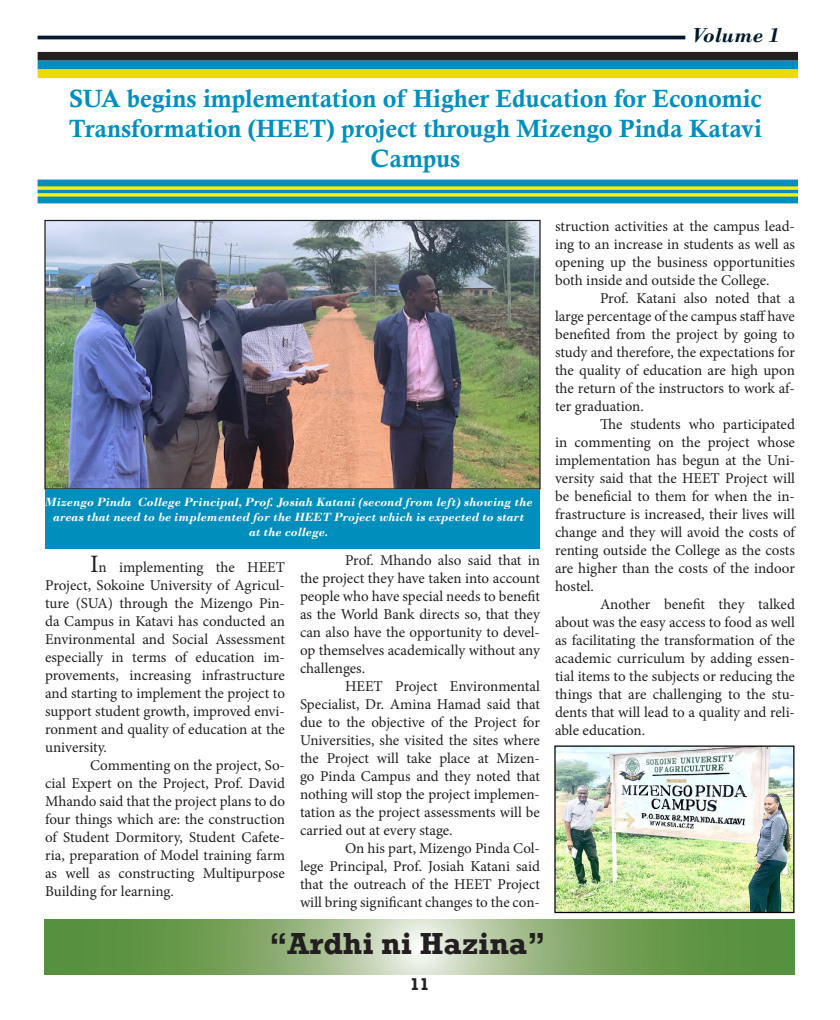
<style>
.page{position:relative;width:840px;height:1020px;background:#fff}
.page>*{position:absolute;margin:0;border:0;box-sizing:border-box;transform-origin:0 0}
.t1{font:700 31.25px "Rockwell";color:#231f20}
.t2{font:700 27.5px "Rockwell";color:#231f20}
.t3{font:25px/30px "Calis MT Bol";color:#008fbd;text-align:center}
.t4{font:italic 700 21.25px "Bodoni";color:#00192c}
.t5{font:700 17.5px "Rockwell";color:#231f20}
.t6{font:15px/18px "Minion Pro";color:#231f20;text-align:justify}
.t7{font:italic 700 12.5px/15px "Bodoni";color:#fff;text-align:center}
.s1{font-size:25px}
</style>
<div class="page">
<svg style="left:45px;top:919px;width:750px;height:56px"></svg>
<img style="left:46px;top:222px;width:493px;height:266px">
<div style="left:44px;top:220px;width:497px;height:270px;border:1px solid #231f20"></div>
<div style="left:45px;top:490px;width:494px;height:59px;background:#008fbd"></div>
<img style="left:556px;top:747px;width:236px;height:164px">
<div style="left:554px;top:745px;width:240px;height:168px;border:1px solid #000"></div>
<div style="left:38px;top:52px;width:760px;height:9px;background:#231f20"></div>
<div style="left:38px;top:61px;width:760px;height:8px;background:#008fbd"></div>
<div style="left:38px;top:69px;width:760px;height:9px;background:#ebdb01"></div>
<hr style="left:38px;top:36px;width:647px;height:3px;background:#00192c">
<svg style="left:38px;top:186px;width:760px;height:11px"></svg>
<div style="left:38px;top:197px;width:760px;height:6px;background:#008fbd"></div>
<hr style="left:38px;top:190px;width:760px;height:3px;background:#008fbd">
<div style="left:38px;top:180px;width:760px;height:6px;background:#008fbd"></div>
<p class="t4" style="left:692px;top:22px;width:89px">Volume 1</p>
<p class="t3" style="left:69px;top:84px;width:695px">SUA begins implementation of Higher Education for Economic<br>Transformation (HEET) project through Mizengo Pinda Katavi<br>Campus</p>
<p class="t7" style="left:45px;top:495px;width:489px">Mizengo Pinda College Principal, Prof. Josiah Katani (second from left) showing the areas that need to be implemented for the HEET Project which is expected to start</p>
<p class="t7" style="left:249px;top:525px;width:81px">at the college.</p>
<p class="t6" style="left:45px;top:559px;width:241px;text-indent:45px"><span class="s1">I</span>n implementing the HEET Project, Sokoine University of Agricul&shy;ture (SUA) through the Mizengo Pin&shy;da Campus in Katavi has conducted an Environmental and Social Assessment especially in terms of education im&shy;provements, increasing infrastructure and starting to implement the project to support student growth, improved envi&shy;ronment and quality of education at the university.</p>
<p class="t6" style="left:45px;top:757px;width:241px;text-indent:45px">Commenting on the project, So&shy;cial Expert on the Project, Prof. David Mhando said that the project plans to do four things which are: the construction of Student Dormitory, Student Cafete&shy;ria, preparation of Model training farm as well as constructing Multipurpose Building for learning.</p>
<p class="t6" style="left:300px;top:551px;width:242px;text-indent:45px">Prof. Mhando also said that in the project they have taken into account people who have special needs to benefit as the World Bank directs so, that they can also have the opportunity to devel&shy;op themselves academically without any challenges.</p>
<p class="t6" style="left:300px;top:677px;width:242px;text-indent:45px">HEET Project Environmental Specialist, Dr. Amina Hamad said that due to the objective of the Project for Universities, she visited the sites where the Project will take place at Mizen&shy;go Pinda Campus and they noted that nothing will stop the project implemen&shy;tation as the project assessments will be carried out at every stage.</p>
<p class="t6" style="left:300px;top:839px;width:242px;text-indent:45px">On his part, Mizengo Pinda Col&shy;lege Principal, Prof. Josiah Katani said that the outreach of the HEET Project will bring significant changes to the con-</p>
<p class="t6" style="left:555px;top:217px;width:242px">struction activities at the campus lead&shy;ing to an increase in students as well as opening up the business opportunities both inside and outside the College.</p>
<p class="t6" style="left:555px;top:289px;width:242px;text-indent:45px">Prof. Katani also noted that a large percentage of the campus staff have benefited from the project by going to study and therefore, the expectations for the quality of education are high upon the return of the instructors to work af&shy;ter graduation.</p>
<p class="t6" style="left:555px;top:415px;width:242px;text-indent:45px">The students who participated in commenting on the project whose implementation has begun at the Uni&shy;versity said that the HEET Project will be beneficial to them for when the in&shy;frastructure is increased, their lives will change and they will avoid the costs of renting outside the College as the costs are higher than the costs of the indoor hostel.</p>
<p class="t6" style="left:555px;top:595px;width:242px;text-indent:45px">Another benefit they talked about was the easy access to food as well as facilitating the transformation of the academic curriculum by adding essen&shy;tial items to the subjects or reducing the things that are challenging to the stu&shy;dents that will lead to a quality and reli&shy;able education.</p>
<p class="t1" style="left:269px;top:924px;width:278px">“Ardhi ni Hazina”</p>
<p class="t2" style="left:296px;top:930px;width:245px">“Ardhi ni Hazina”</p>
<p class="t2" style="left:308px;top:930px;width:245px">“Ardhi ni Hazina”</p>
<p class="t5" style="left:410px;top:973px;width:21px">11</p>
</div>
